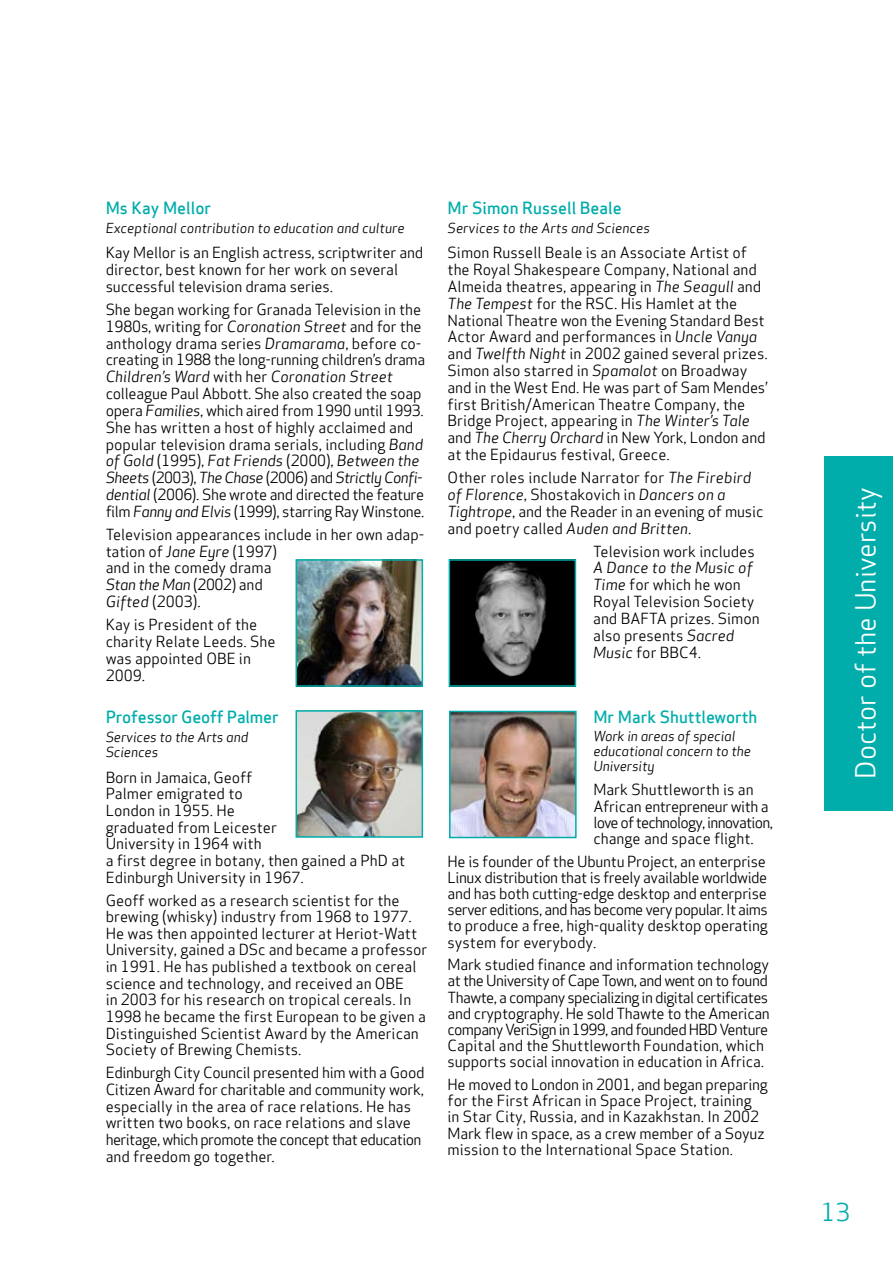
<style>
.page{position:relative;width:893px;height:1263px;background:#fff}
.page>*{position:absolute;margin:0;border:0;box-sizing:border-box;transform-origin:0 0}
.t1{font:27px "Apex Sans Book T";color:#fff}
.t2{font:24px "Apex Sans Book T";color:#00adaa}
.t3{font:16.5px "Apex Sans Medium T";color:#00adaa}
.t4{font:15px/16.8px "Apex Sans Book T";color:#000}
.t5{font:15px/16.2px "Apex Sans Book T";letter-spacing:-.02em;color:#000}
.t6{font:15px "Apex Sans Book Italic T";letter-spacing:-.005em;color:#000}
.t7{font:15px/16.8px "Apex Sans Book T";letter-spacing:-.025em;color:#000}
.t8{font:15px/16.8px "Apex Sans Book Italic T";letter-spacing:-.04em;color:#000}
.t9{font:15px "Apex Sans Book Italic T";letter-spacing:-.03em;color:#000}
.t10{font:13.5px/15px "Apex Sans Book Italic T";letter-spacing:-.01em;color:#000}
.s1{font-family:"Apex Sans Book Italic T"}
.s2{font-family:"Apex Sans Book T"}
</style>
<div class="page">
<img style="left:299px;top:713px;width:121px;height:122px">
<div style="left:296px;top:710px;width:127px;height:128px;border:2px solid #00adaa"></div>
<img style="left:299px;top:562px;width:121px;height:122px">
<div style="left:296px;top:559px;width:127px;height:128px;border:2px solid #00adaa"></div>
<img style="left:452px;top:562px;width:121px;height:122px">
<div style="left:449px;top:559px;width:127px;height:128px;border:2px solid #00adaa"></div>
<img style="left:452px;top:714px;width:122px;height:121px">
<div style="left:449px;top:711px;width:128px;height:127px;border:2px solid #00adaa"></div>
<div style="left:825px;top:456px;width:68px;height:354px;background:#00adaa"></div>
<p class="t3" style="left:106px;top:197px;width:107px">Ms Kay Mellor</p>
<p class="t10" style="left:106px;top:220px;width:301px">Exceptional contribution to education and culture</p>
<p class="t4" style="left:106px;top:244px;width:319px">Kay Mellor is an English actress, scriptwriter and director, best known for her work on several successful television drama series.</p>
<p class="t4" style="left:106px;top:301px;width:321px">She began working for Granada Television in the 1980s, writing for <span class="s1">Coronation Street</span> and for the anthology drama series <span class="s1">Dramarama</span>, before co&shy;creating in 1988 the long-running children’s drama</p>
<p class="t6" style="left:106px;top:367px;width:289px">Children’s Ward <span class="s2">with her</span> Coronation Street</p>
<p class="t4" style="left:106px;top:385px;width:320px">colleague Paul Abbott. She also created the soap opera <span class="s1">Families</span>, which aired from 1990 until 1993.<br>She has written a host of highly acclaimed and popular television drama serials, including <span class="s1">Band</span></p>
<p class="t8" style="left:106px;top:452px;width:319px">of Gold <span class="s2">(1995),</span> Fat Friends <span class="s2">(2000),</span> Between the<br>Sheets <span class="s2">(2003),</span> The Chase <span class="s2">(2006) and</span> Strictly Confi-</p>
<p class="t7" style="left:106px;top:486px;width:320px"><span class="s1">dential</span> (2006). She wrote and directed the feature film <span class="s1">Fanny and Elvis</span> (1999), starring Ray Winstone.</p>
<p class="t4" style="left:106px;top:526px;width:320px">Television appearances include in her own adap&shy;tation of <span class="s1">Jane Eyre</span> (1997)<br>and in the comedy drama</p>
<p class="t9" style="left:106px;top:575px;width:159px">Stan the Man <span class="s2">(2002) and</span></p>
<p class="t4" style="left:106px;top:590px;width:153px;line-height:23.2px"><span class="s1">Gifted</span> (2003).<br>Kay is President of the</p>
<p class="t4" style="left:106px;top:633px;width:171px">charity Relate Leeds. She was appointed OBE in<br>2009.</p>
<p class="t3" style="left:106px;top:706px;width:174px">Professor Geoff Palmer</p>
<p class="t10" style="left:106px;top:730px;width:144px">Services to the Arts and<br>Sciences</p>
<p class="t4" style="left:106px;top:769px;width:301px">Born in Jamaica, Geoff<br>Palmer emigrated to<br>London in 1955. He<br>graduated from Leicester<br>University in 1964 with<br>a first degree in botany, then gained a PhD at<br>Edinburgh University in 1967.</p>
<p class="t4" style="left:106px;top:891px;width:323px">Geoff worked as a research scientist for the brewing (whisky) industry from 1968 to 1977.<br>He was then appointed lecturer at Heriot-Watt University, gained a DSc and became a professor in 1991. He has published a textbook on cereal science and technology, and received an OBE<br>in 2003 for his research on tropical cereals. In 1998 he became the first European to be given a Distinguished Scientist Award by the American Society of Brewing Chemists.</p>
<p class="t5" style="left:106px;top:1064px;width:320px;line-height:16.6px">Edinburgh City Council presented him with a Good Citizen Award for charitable and community work, especially in the area of race relations. He has written two books, on race relations and slave heritage, which promote the concept that education and freedom go together.</p>
<p class="t3" style="left:448px;top:197px;width:176px">Mr Simon Russell Beale</p>
<p class="t10" style="left:448px;top:220px;width:204px">Services to the Arts and Sciences</p>
<p class="t4" style="left:448px;top:244px;width:322px">Simon Russell Beale is an Associate Artist of the Royal Shakespeare Company, National and Almeida theatres, appearing in <span class="s1">The Seagull</span> and <span class="s1">The Tempest</span> for the RSC. His Hamlet at the National Theatre won the Evening Standard Best Actor Award and performances in <span class="s1">Uncle Vanya </span>and <span class="s1">Twelfth Night</span> in 2002 gained several prizes.<br>Simon also starred in <span class="s1">Spamalot</span> on Broadway and in the West End. He was part of Sam Mendes’ first British/American Theatre Company, the Bridge Project, appearing in <span class="s1">The Winter’s Tale </span>and <span class="s1">The Cherry Orchard</span> in New York, London and at the Epidaurus festival, Greece.</p>
<p class="t4" style="left:448px;top:469px;width:305px">Other roles include Narrator for <span class="s1">The Firebird</span></p>
<p class="t6" style="left:448px;top:485px;width:280px">of Florence<span class="s2">, Shostakovich in</span> Dancers on a</p>
<p class="t4" style="left:448px;top:503px;width:317px"><span class="s1">Tightrope</span>, and the Reader in an evening of music and poetry called <span class="s1">Auden and Britten</span>.</p>
<p class="t4" style="left:593px;top:543px;width:163px">Television work includes</p>
<p class="t6" style="left:593px;top:558px;width:161px">A Dance to the Music of</p>
<p class="t4" style="left:593px;top:576px;width:168px"><span class="s1">Time</span> for which he won<br>Royal Television Society and BAFTA prizes. Simon also presents <span class="s1">Sacred<br>Music</span> for BBC4.</p>
<p class="t3" style="left:593px;top:706px;width:166px">Mr Mark Shuttleworth</p>
<p class="t10" style="left:593px;top:728px;width:159px">Work in areas of special educational concern to the<br>University</p>
<p class="t5" style="left:593px;top:782px;width:181px">Mark Shuttleworth is an<br>African entrepreneur with a love of technology, innovation, change and space flight.</p>
<p class="t5" style="left:448px;top:853px;width:322px">He is founder of the Ubuntu Project, an enterprise Linux distribution that is freely available worldwide and has both cutting-edge desktop and enterprise server editions, and has become very popular. It aims to produce a free, high-quality desktop operating system for everybody.</p>
<p class="t5" style="left:448px;top:956px;width:324px">Mark studied finance and information technology at the University of Cape Town, and went on to found Thawte, a company specializing in digital certificates and cryptography. He sold Thawte to the American company VeriSign in 1999, and founded HBD Venture Capital and the Shuttleworth Foundation, which supports social innovation in education in Africa.</p>
<p class="t4" style="left:448px;top:1076px;width:322px;line-height:16.4px">He moved to London in 2001, and began preparing for the First African in Space Project, training<br>in Star City, Russia, and in Kazakhstan. In 2002<br>Mark flew in space, as a crew member of a Soyuz mission to the International Space Station.</p>
<h1 class="t1" style="left:848px;top:779px;width:293px;rotate:-90deg">Doctor of the University</h1>
<h2 class="t2" style="left:821px;top:1196px;width:30px">13</h2>
</div>
